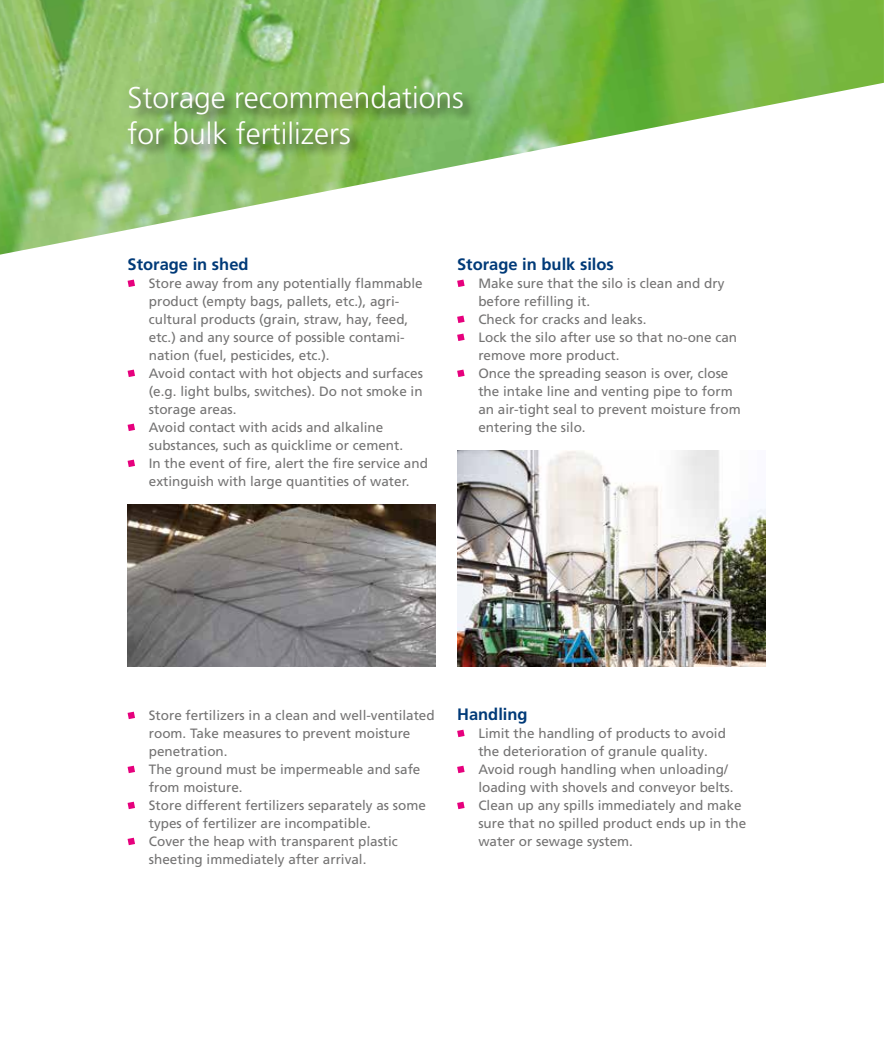
<style>
.page{position:relative;width:893px;height:1042px;background:#fff}
.page>*{position:absolute;margin:0;border:0;box-sizing:border-box;transform-origin:0 0}
.t1{font:300 30px/36px "Frutiger LT Pro";color:#fff}
.t2{font:700 16.5px "Frutiger LT Pro";color:#003a78}
.t3{font:13.5px/18px "Frutiger LT Pro";color:#747373}
</style>
<div class="page">
<img style="left:0;top:0;width:884px;height:255px">
<div style="left:127px;top:84px;width:350px;height:74px;background:#000;opacity:.75"></div>
<img style="left:128px;top:504px;width:308px;height:162px">
<img style="left:457px;top:450px;width:308px;height:216px">
<svg style="left:457px;top:279px;width:8px;height:8px"></svg>
<svg style="left:457px;top:729px;width:8px;height:8px"></svg>
<svg style="left:457px;top:315px;width:8px;height:8px"></svg>
<svg style="left:457px;top:333px;width:8px;height:8px"></svg>
<svg style="left:457px;top:765px;width:8px;height:8px"></svg>
<svg style="left:457px;top:369px;width:8px;height:8px"></svg>
<svg style="left:457px;top:801px;width:8px;height:8px"></svg>
<svg style="left:128px;top:279px;width:7px;height:8px"></svg>
<svg style="left:128px;top:369px;width:7px;height:8px"></svg>
<svg style="left:128px;top:423px;width:7px;height:8px"></svg>
<svg style="left:128px;top:459px;width:7px;height:8px"></svg>
<svg style="left:128px;top:711px;width:7px;height:8px"></svg>
<svg style="left:128px;top:765px;width:7px;height:8px"></svg>
<svg style="left:128px;top:801px;width:7px;height:8px"></svg>
<svg style="left:128px;top:837px;width:7px;height:8px"></svg>
<h1 class="t1" style="left:128px;top:80px;width:338px">Storage recommendations for bulk fertilizers</h1>
<p class="t2" style="left:128px;top:255px;width:123px">Storage in shed</p>
<p class="t3" style="left:149px;top:274px;width:281px">Store away from any potentially flammable product (empty bags, pallets, etc.), agri&shy;cultural products (grain, straw, hay, feed, etc.) and any source of possible contami&shy;nation (fuel, pesticides, etc.).<br>Avoid contact with hot objects and surfaces (e.g. light bulbs, switches). Do not smoke in storage areas.<br>Avoid contact with acids and alkaline substances, such as quicklime or cement.<br>In the event of fire, alert the fire service and extinguish with large quantities of water.</p>
<p class="t2" style="left:457px;top:255px;width:158px">Storage in bulk silos</p>
<p class="t3" style="left:478px;top:274px;width:264px">Make sure that the silo is clean and dry before refilling it.<br>Check for cracks and leaks.<br>Lock the silo after use so that no-one can remove more product.<br>Once the spreading season is over, close the intake line and venting pipe to form an air-tight seal to prevent moisture from entering the silo.</p>
<p class="t3" style="left:149px;top:706px;width:287px">Store fertilizers in a clean and well-ventilated room. Take measures to prevent moisture penetration.<br>The ground must be impermeable and safe from moisture.<br>Store different fertilizers separately as some types of fertilizer are incompatible.<br>Cover the heap with transparent plastic sheeting immediately after arrival.</p>
<p class="t2" style="left:457px;top:705px;width:72px">Handling</p>
<p class="t3" style="left:478px;top:724px;width:269px">Limit the handling of products to avoid the deterioration of granule quality.<br>Avoid rough handling when unloading/ loading with shovels and conveyor belts.<br>Clean up any spills immediately and make sure that no spilled product ends up in the water or sewage system.</p>
</div>
